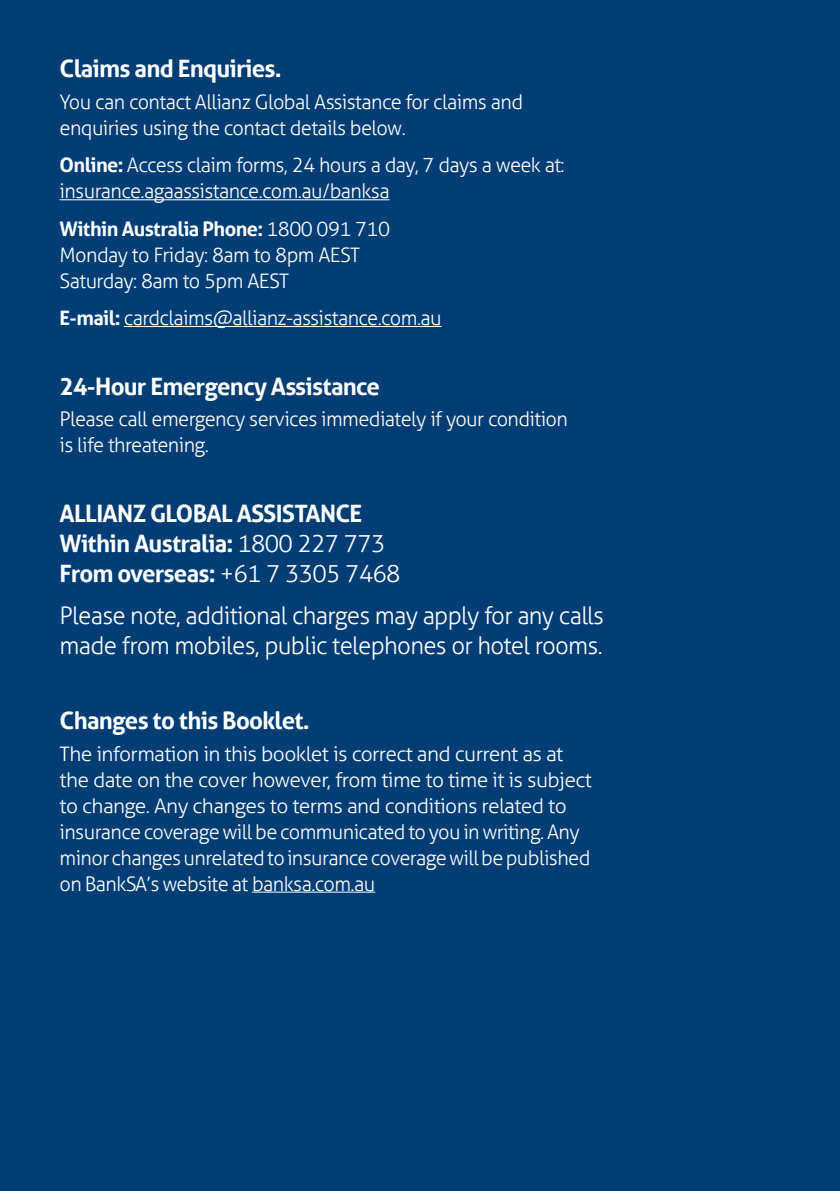
<style>
.page{position:relative;width:840px;height:1191px;background:#fff}
.page>*{position:absolute;margin:0;border:0;box-sizing:border-box;transform-origin:0 0}
.t1{font:700 24px/30px "Aller";letter-spacing:-.03em;color:#fff}
.t2{font:300 24px/30px "Aller";letter-spacing:-.03em;color:#fff}
.t3{font:300 20px/26px "Aller";letter-spacing:-.03em;color:#fff}
.t4{font:300 20px/26px "Aller";letter-spacing:-.03em;color:#fff;scale:1.05 1}
.s1{font-weight:700}
.s2{font-weight:300}
</style>
<div class="page">
<div style="left:0;top:0;width:839px;height:1191px;background:#013d75"></div>
<hr style="left:60px;top:199px;width:329px;height:1px;background:#fff">
<hr style="left:124px;top:326px;width:317px;height:1px;background:#fff">
<hr style="left:252px;top:891px;width:123px;height:1px;background:#fff">
<p class="t1" style="left:60px;top:54px;width:224px">Claims and Enquiries.</p>
<p class="t3" style="left:60px;top:89px;width:464px">You can contact Allianz Global Assistance for claims and enquiries using the contact details below.</p>
<p class="t3" style="left:60px;top:152px;width:506px"><span class="s1">Online:</span> Access claim forms, 24 hours a day, 7 days a week at: insurance.agaassistance.com.au/banksa</p>
<p class="t3" style="left:60px;top:216px;width:332px"><span class="s1">Within Australia Phone:</span> 1800 091 710<br>Monday to Friday: 8am to 8pm AEST<br>Saturday: 8am to 5pm AEST</p>
<p class="t3" style="left:60px;top:305px;width:383px"><span class="s1">E-mail:</span> cardclaims@allianz-assistance.com.au</p>
<p class="t1" style="left:60px;top:371px;width:322px">24-Hour Emergency Assistance</p>
<p class="t3" style="left:60px;top:406px;width:509px">Please call emergency services immediately if your condition is life threatening.</p>
<p class="t1" style="left:60px;top:498px;width:342px">ALLIANZ GLOBAL ASSISTANCE<br>Within Australia: <span class="s2">1800 227 773<br></span>From overseas: <span class="s2">+61 7 3305 7468</span></p>
<p class="t2" style="left:60px;top:600px;width:545px">Please note, additional charges may apply for any calls made from mobiles, public telephones or hotel rooms.</p>
<p class="t1" style="left:60px;top:705px;width:252px">Changes to this Booklet.</p>
<p class="t4" style="left:60px;top:740px;width:508px">The information in this booklet is correct and current as at the date on the cover however, from time to time it is subject to change. Any changes to terms and conditions related to insurance coverage will be communicated to you in writing. Any minor changes unrelated to insurance coverage will be published on BankSA’s website at banksa.com.au</p>
</div>
